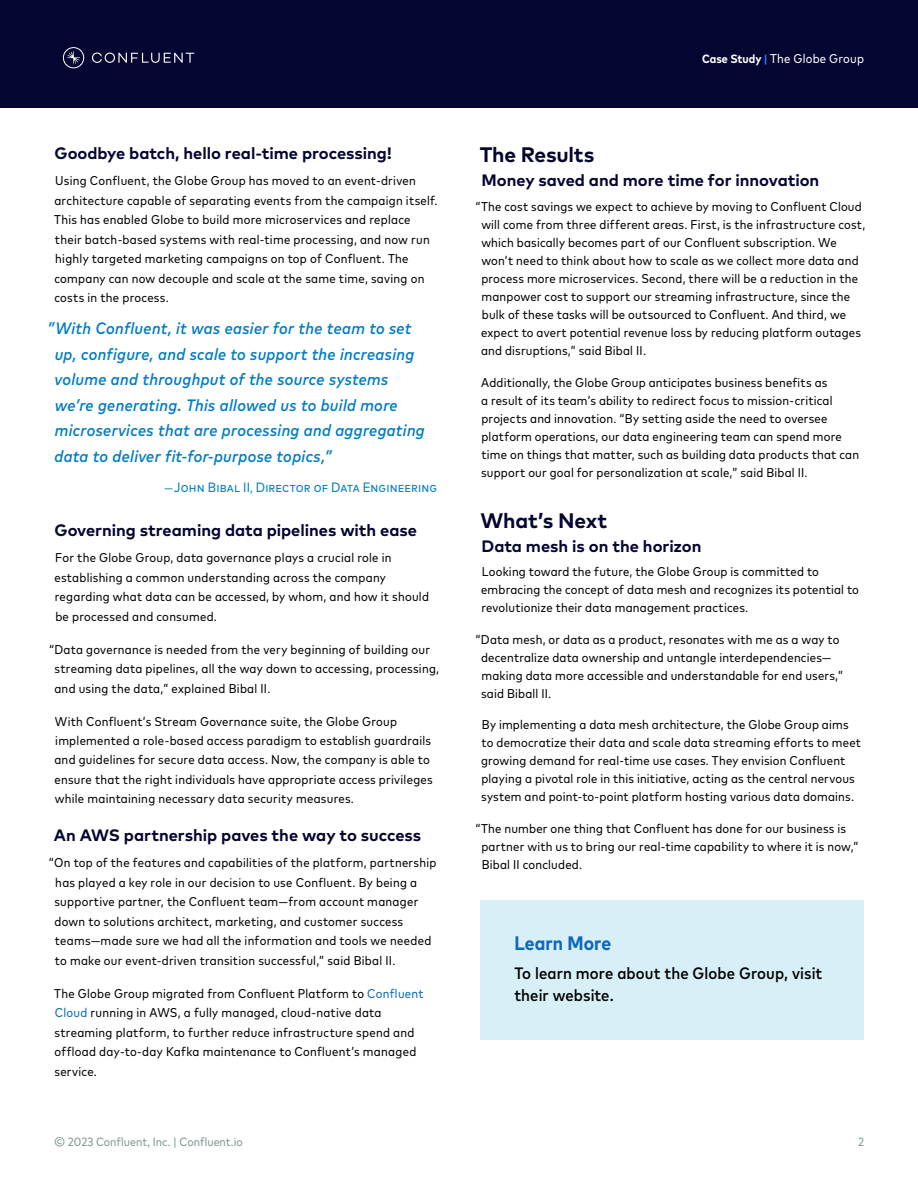
<style>
.page{position:relative;width:918px;height:1188px;background:#fff}
.page>*{position:absolute;margin:0;border:0;box-sizing:border-box;transform-origin:0 0}
.t1{font:700 21px "Mark Pro";letter-spacing:-.01em;color:#040531}
.t2{font:700 condensed 19.5px "Mark Pro";letter-spacing:.005em;color:#0e68bc}
.t3{font:italic 500 condensed 16.5px/25.5px "Mark Pro";letter-spacing:.02em;color:#007dc5}
.t4{font:700 16.5px "Mark Pro";color:#040531}
.t5{font:500 condensed 16.5px/22.5px "Mark Pro";letter-spacing:.005em;color:#000}
.t6{font:condensed 13.5px "Mark Pro";letter-spacing:.01em;color:#007dc5}
.t7{font:condensed 12.75px/19.5px "Mark Pro";letter-spacing:.02em;color:#000}
.t8{font:condensed 12.75px "Mark Pro";letter-spacing:.025em;color:#fff}
.t9{font:condensed 12px "Mark Pro";color:#829494}
.s1{font-size:12px}
.s2{color:#0e68bc}
.s3{font-weight:700;font-size:12px}
.s4{font-weight:700;font-size:12px;color:#197eed}
</style>
<div class="page">
<div style="left:0;top:0;width:918px;height:108px;background:#040531"></div>
<svg style="left:92px;top:53px;width:102px;height:10px"></svg>
<svg style="left:63px;top:47px;width:21px;height:21px"></svg>
<div style="left:481px;top:900px;width:383px;height:140px;background:#d7eff6"></div>
<p class="t4" style="left:54px;top:140px;width:339px">Goodbye batch, hello real-time processing!</p>
<p class="t7" style="left:54px;top:170px;width:385px">Using Confluent, the Globe Group has moved to an event-driven architecture capable of separating events from the campaign itself.<br>This has enabled Globe to build more microservices and replace their batch-based systems with real-time processing, and now run highly targeted marketing campaigns on top of Confluent. The company can now decouple and scale at the same time, saving on costs in the process.</p>
<p class="t3" style="left:55px;top:314px;width:372px;text-indent:-7px">”With Confluent, it was easier for the team to set up, configure, and scale to support the increasing volume and throughput of the source systems we’re generating. This allowed us to build more microservices that are processing and aggregating data to deliver fit-for-purpose topics,”</p>
<p class="t6" style="left:164px;top:477px;width:274px"><span class="s1">—</span>John Bibal II<span class="s1">,</span> Director of Data Engineering</p>
<p class="t4" style="left:54px;top:517px;width:364px">Governing streaming data pipelines with ease</p>
<p class="t7" style="left:54px;top:547px;width:376px">For the Globe Group, data governance plays a crucial role in establishing a common understanding across the company regarding what data can be accessed, by whom, and how it should be processed and consumed.</p>
<p class="t7" style="left:54px;top:638px;width:386px;text-indent:-5px">“Data governance is needed from the very beginning of building our streaming data pipelines, all the way down to accessing, processing, and using the data,” explained Bibal II.</p>
<p class="t7" style="left:54px;top:710px;width:380px">With Confluent’s Stream Governance suite, the Globe Group implemented a role-based access paradigm to establish guardrails and guidelines for secure data access. Now, the company is able to ensure that the right individuals have appropriate access privileges while maintaining necessary data security measures.</p>
<p class="t4" style="left:54px;top:823px;width:369px">An AWS partnership paves the way to success</p>
<p class="t7" style="left:54px;top:852px;width:384px;text-indent:-5px">“On top of the features and capabilities of the platform, partnership has played a key role in our decision to use Confluent. By being a supportive partner, the Confluent team—from account manager down to solutions architect, marketing, and customer success teams—made sure we had all the information and tools we needed to make our event-driven transition successful,” said Bibal II.</p>
<p class="t7" style="left:54px;top:983px;width:371px">The Globe Group migrated from Confluent Platform to <span class="s2">Confluent Cloud</span> running in AWS, a fully managed, cloud-native data streaming platform, to further reduce infrastructure spend and offload day-to-day Kafka maintenance to Confluent’s managed service.</p>
<p class="t8" style="left:702px;top:49px;width:163px"><span class="s3">Case Study</span> <span class="s4">|</span> The Globe Group</p>
<h1 class="t1" style="left:480px;top:139px;width:116px">The Results</h1>
<p class="t4" style="left:482px;top:168px;width:339px">Money saved and more time for innovation</p>
<p class="t7" style="left:481px;top:197px;width:386px;line-height:18px;text-indent:-5px">“The cost savings we expect to achieve by moving to Confluent Cloud will come from three different areas. First, is the infrastructure cost, which basically becomes part of our Confluent subscription. We won’t need to think about how to scale as we collect more data and process more microservices. Second, there will be a reduction in the manpower cost to support our streaming infrastructure, since the bulk of these tasks will be outsourced to Confluent. And third, we expect to avert potential revenue loss by reducing platform outages and disruptions,” said Bibal II.</p>
<p class="t7" style="left:481px;top:372px;width:380px;line-height:18px">Additionally, the Globe Group anticipates business benefits as<br>a result of its team’s ability to redirect focus to mission-critical projects and innovation. “By setting aside the need to oversee platform operations, our data engineering team can spend more time on things that matter, such as building data products that can support our goal for personalization at scale,” said Bibal II.</p>
<h1 class="t1" style="left:481px;top:504px;width:128px">What’s Next</h1>
<p class="t4" style="left:482px;top:533px;width:222px">Data mesh is on the horizon</p>
<p class="t7" style="left:481px;top:562px;width:379px;line-height:18px">Looking toward the future, the Globe Group is committed to embracing the concept of data mesh and recognizes its potential to revolutionize their data management practices.</p>
<p class="t7" style="left:481px;top:629px;width:364px;line-height:18px;text-indent:-5px">“Data mesh, or data as a product, resonates with me as a way to decentralize data ownership and untangle interdependencies— making data more accessible and understandable for end users,” said Biball II.</p>
<p class="t7" style="left:481px;top:715px;width:381px;line-height:18px">By implementing a data mesh architecture, the Globe Group aims to democratize their data and scale data streaming efforts to meet growing demand for real-time use cases. They envision Confluent playing a pivotal role in this initiative, acting as the central nervous system and point-to-point platform hosting various data domains.</p>
<p class="t7" style="left:481px;top:818px;width:379px;line-height:18px;text-indent:-6px">“The number one thing that Confluent has done for our business is partner with us to bring our real-time capability to where it is now,”<br>Bibal II concluded.</p>
<h2 class="t2" style="left:514px;top:928px;width:98px">Learn More</h2>
<p class="t5" style="left:514px;top:960px;width:310px">To learn more about the Globe Group, visit their website.</p>
<p class="t9" style="left:54px;top:1133px;width:190px">© 2023 Confluent, Inc. | Confluent.io</p>
<p class="t9" style="left:858px;top:1133px;width:7px">2</p>
</div>
